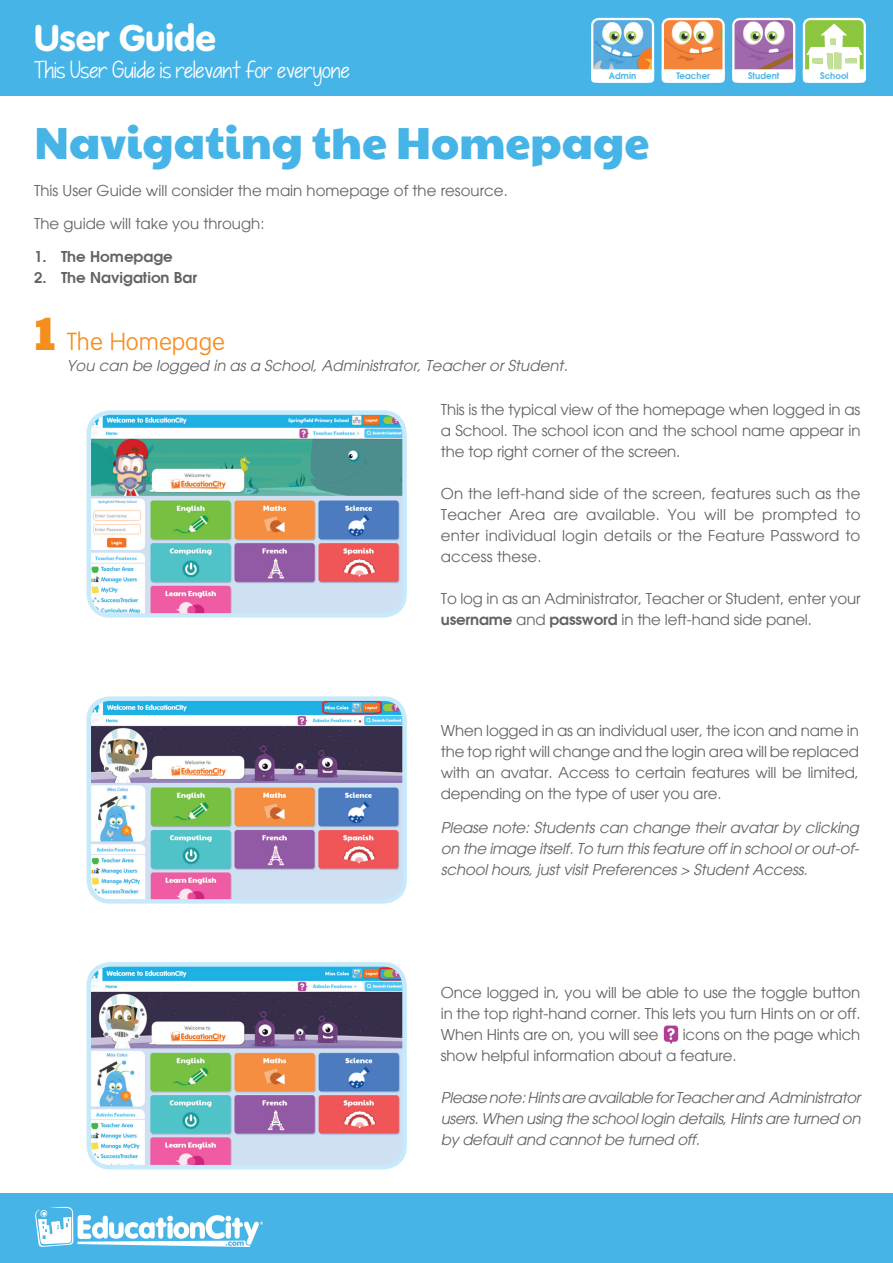
<style>
.page{position:relative;width:893px;height:1263px;background:#fff}
.page>*{position:absolute;margin:0;border:0;box-sizing:border-box;transform-origin:0 0}
.t1{font:45px "Paytone One";color:#46b4e6}
.t2{font:800 36px "Volkswagen Serial";color:#fff}
.t3{font:300 24px "Volkswagen Serial";color:#f68e1e}
.t4{font:21px "KG Pieceby Piece";color:#fff}
.t5{font:15px/21px "Avant Garde";letter-spacing:-.01em;color:#636366;text-align:justify}
.t6{font:italic 15px/21px "Avant Garde";letter-spacing:-.01em;color:#636366;text-align:justify}
.t7{font:600 15px "Avant Garde";color:#636366}
.t8{font:600 9px "Avant Garde";letter-spacing:.01em;color:#46b4e6;scale:.95 1}
.s1{font-family:"Paytone One";font-weight:400;font-size:48px}
.s2{font-weight:600}
</style>
<div class="page">
<img style="left:92px;top:415px;width:310px;height:198px">
<div style="left:87px;top:410px;width:320px;height:208px;border:4px solid #c6eafa;border-radius:21px"></div>
<img style="left:90px;top:967px;width:312px;height:200px">
<div style="left:87px;top:962px;width:320px;height:207px;border:4px solid #c6eafa;border-radius:21px"></div>
<img style="left:92px;top:701px;width:310px;height:198px">
<div style="left:87px;top:696px;width:320px;height:208px;border:4px solid #c6eafa;border-radius:21px"></div>
<div style="left:0;top:0;width:893px;height:96px;background:#46b4e6"></div>
<img style="left:594px;top:21px;width:57px;height:47px">
<div style="left:591px;top:18px;width:63px;height:65px;border:2px solid #fff;border-radius:7px"></div>
<img style="left:735px;top:21px;width:57px;height:47px">
<div style="left:732px;top:18px;width:63px;height:65px;border:2px solid #fff;border-radius:7px"></div>
<img style="left:665px;top:21px;width:57px;height:47px">
<div style="left:662px;top:18px;width:63px;height:65px;border:2px solid #fff;border-radius:7px"></div>
<svg style="left:591px;top:68px;width:205px;height:15px"></svg>
<div style="left:804px;top:19px;width:61px;height:51px;background:#8bc63e;border-radius:4px"></div>
<div style="left:803px;top:18px;width:63px;height:65px;border:2px solid #fff;border-radius:7px"></div>
<svg style="left:802px;top:24px;width:64px;height:59px"></svg>
<div style="left:0;top:1193px;width:893px;height:70px;background:#46b4e6"></div>
<svg style="left:35px;top:1206px;width:228px;height:41px"></svg>
<img style="left:663px;top:1025px;width:16px;height:19px">
<h2 class="t2" style="left:34px;top:16px;width:183px">User Guide</h2>
<h3 class="t4" style="left:34px;top:57px;width:317px">This User Guide is relevant for everyone</h3>
<p class="t8" style="left:609px;top:70px;width:30px">Admin</p>
<p class="t8" style="left:676px;top:70px;width:37px">Teacher</p>
<p class="t8" style="left:748px;top:70px;width:35px">Student</p>
<p class="t8" style="left:820px;top:70px;width:31px">School</p>
<h1 class="t1" style="left:34px;top:107px;width:617px">Navigating the Homepage</h1>
<p class="t5" style="left:34px;top:180px;width:475px">This User Guide will consider the main homepage of the resource.</p>
<p class="t5" style="left:34px;top:213px;width:232px">The guide will take you through:</p>
<p class="t7" style="left:34px;top:247px;width:140px">1. The Homepage</p>
<p class="t7" style="left:34px;top:268px;width:165px">2. The Navigation Bar</p>
<h3 class="t3" style="left:34px;top:328px;width:192px"><span class="s1">1</span> The Homepage</h3>
<p class="t6" style="left:67px;top:355px;width:503px">You can be logged in as a School, Administrator, Teacher or Student.</p>
<p class="t5" style="left:441px;top:399px;width:421px">This is the typical view of the homepage when logged in as a School. The school icon and the school name appear in the top right corner of the screen.</p>
<p class="t5" style="left:441px;top:483px;width:421px">On the left-hand side of the screen, features such as the Teacher Area are available. You will be prompted to enter individual login details or the Feature Password to access these.</p>
<p class="t5" style="left:441px;top:588px;width:421px">To log in as an Administrator, Teacher or Student, enter your <span class="s2">username</span> and <span class="s2">password</span> in the left-hand side panel.</p>
<p class="t5" style="left:441px;top:720px;width:420px">When logged in as an individual user, the icon and name in the top right will change and the login area will be replaced with an avatar. Access to certain features will be limited, depending on the type of user you are.</p>
<p class="t6" style="left:441px;top:817px;width:420px">Please note: Students can change their avatar by clicking on the image itself. To turn this feature off in school or out-of&shy;school hours, just visit Preferences &gt; Student Access.</p>
<p class="t5" style="left:441px;top:982px;width:421px">Once logged in, you will be able to use the toggle button in the top right-hand corner. This lets you turn Hints on or off.<br>When Hints are on, you will see</p>
<p class="t5" style="left:441px;top:1024px;width:421px;text-indent:242px">icons on the page which show helpful information about a feature.</p>
<p class="t6" style="left:441px;top:1087px;width:421px">Please note: Hints are available for Teacher and Administrator users. When using the school login details, Hints are turned on by default and cannot be turned off.</p>
</div>
